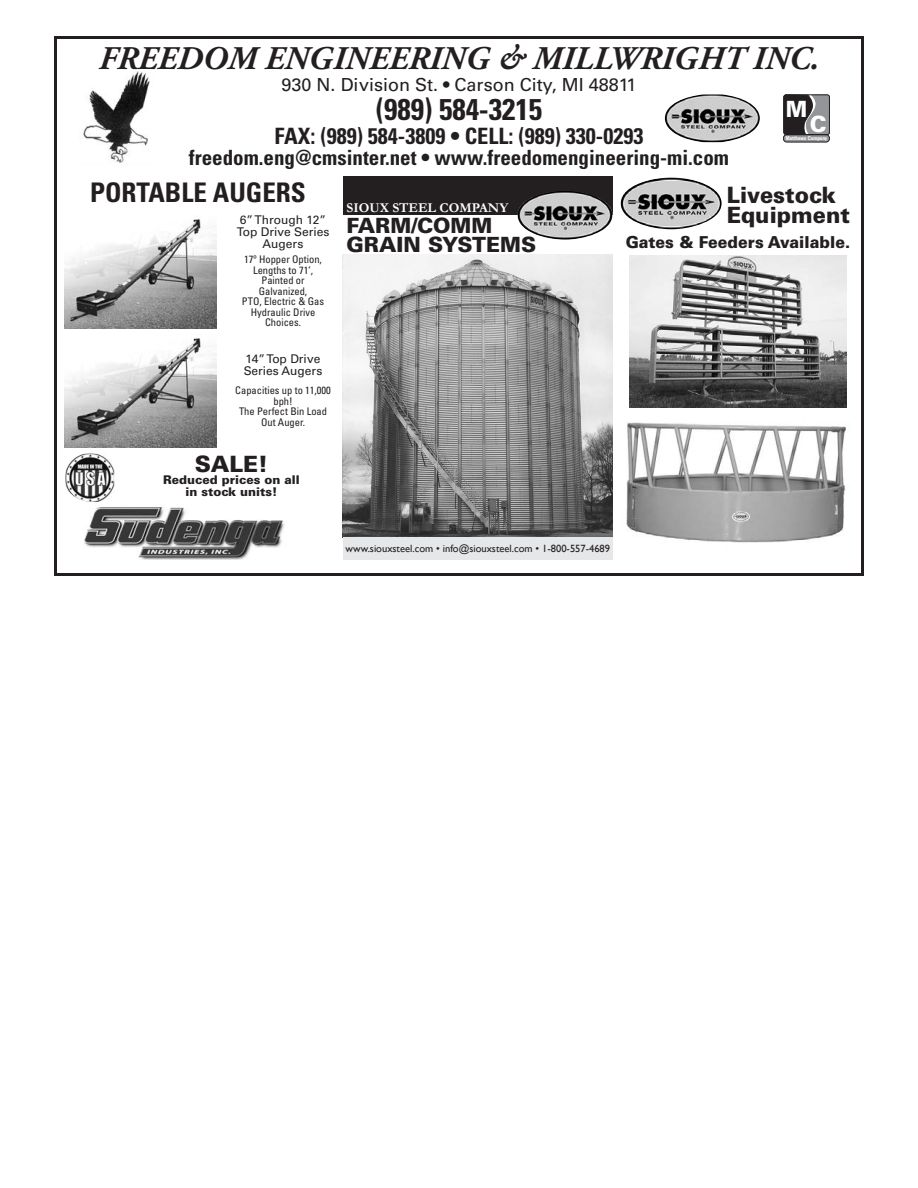
<style>
.page{position:relative;width:918px;height:1188px;background:#fff}
.page>*{position:absolute;margin:0;border:0;box-sizing:border-box;transform-origin:0 0}
.t1{font:italic 700 33px "Adobe Garamond Pro";color:#231f20}
.t2{font:700 condensed 30px "Univers";color:#231f20}
.t3{font:700 condensed 27px "Univers";color:#231f20}
.t4{font:700 condensed 22.5px "Univers";color:#231f20}
.t5{font:900 22.5px "Univers";color:#231f20;scale:.96 1}
.t6{font:900 22.5px "Univers";color:#231f20}
.t7{font:900 22.35px "Univers";color:#fff}
.t8{font:700 condensed 21px "Univers";color:#231f20}
.t9{font:900 21px "Univers";color:#231f20}
.t10{font:18px "Univers";color:#231f20}
.t11{font:900 16.5px "Univers";color:#231f20;scale:.96 1}
.t12{font:700 13.5px "Garamond";color:#fff}
.t13{font:12px/12px "Univers";color:#231f20;text-align:center}
.t14{font:900 12px "Univers";color:#231f20}
.t15{font:condensed 10.5px/10.5px "Univers";color:#231f20;text-align:center}
.t16{font:10.5px "Gill Sans";color:#231f20}
.t17{font:900 5.25px "Univers";color:#fff;scale:.74 1}
</style>
<div class="page">
<div style="left:54px;top:36px;width:810px;height:540px;border:3px solid #231f20"></div>
<div style="left:783px;top:135px;width:46px;height:7px;background:#939598;border-radius:4px"></div>
<div style="left:783px;top:134px;width:47px;height:8px;border:1px solid #231f20;border-radius:4px"></div>
<svg style="left:783px;top:94px;width:47px;height:41px;background:#565456"></svg>
<img style="left:83px;top:72px;width:67px;height:91px">
<img style="left:665px;top:94px;width:95px;height:48px">
<img style="left:343px;top:255px;width:270px;height:282px">
<div style="left:343px;top:537px;width:270px;height:23px;background:#e6e7e9"></div>
<div style="left:343px;top:176px;width:270px;height:39px;background:#231f20"></div>
<img style="left:518px;top:191px;width:95px;height:49px">
<img style="left:64px;top:219px;width:152px;height:109px">
<img style="left:64px;top:338px;width:153px;height:109px">
<img style="left:65px;top:454px;width:49px;height:48px">
<img style="left:84px;top:507px;width:201px;height:53px">
<img style="left:626px;top:407px;width:221px;height:136px">
<img style="left:629px;top:256px;width:218px;height:151px">
<img style="left:621px;top:177px;width:101px;height:52px">
<p class="t1" style="left:99px;top:39px;width:722px">FREEDOM ENGINEERING &amp; MILLWRIGHT INC.</p>
<p class="t10" style="left:282px;top:74px;width:356px">930 N. Division St. • Carson City, MI 48811</p>
<p class="t2" style="left:376px;top:91px;width:168px">(989) 584-3215</p>
<p class="t4" style="left:275px;top:122px;width:370px">FAX: (989) 584-3809 • CELL: (989) 330-0293</p>
<p class="t8" style="left:189px;top:145px;width:542px">freedom.eng@cmsinter.net • www.freedomengineering-mi.com</p>
<p class="t7" style="left:786px;top:95px;width:23px">M</p>
<p class="t7" style="left:810px;top:110px;width:18px">C</p>
<p class="t17" style="left:786px;top:135px;width:58px">Matthews Company</p>
<p class="t3" style="left:90px;top:176px;width:217px">PORTABLE AUGERS</p>
<p class="t13" style="left:237px;top:214px;width:94px">6” Through 12”<br>Top Drive Series<br>Augers</p>
<p class="t15" style="left:244px;top:254px;width:79px">17º Hopper Option,</p>
<p class="t15" style="left:253px;top:265px;width:62px">Lengths to 71’,</p>
<p class="t15" style="left:262px;top:275px;width:45px">Painted or</p>
<p class="t15" style="left:259px;top:286px;width:50px">Galvanized,</p>
<p class="t15" style="left:242px;top:296px;width:84px">PTO, Electric &amp; Gas</p>
<p class="t15" style="left:251px;top:307px;width:66px">Hydraulic Drive<br>Choices.</p>
<p class="t13" style="left:244px;top:353px;width:80px;text-align:left">14” Top Drive<br>Series Augers</p>
<p class="t15" style="left:235px;top:385px;width:97px">Capacities up to 11,000 bph!</p>
<p class="t15" style="left:239px;top:406px;width:90px">The Perfect Bin Load<br>Out Auger.</p>
<p class="t6" style="left:195px;top:450px;width:75px">SALE!</p>
<p class="t14" style="left:163px;top:472px;width:138px">Reduced prices on all</p>
<p class="t14" style="left:186px;top:484px;width:94px">in stock units!</p>
<p class="t12" style="left:346px;top:199px;width:163px">SIOUX STEEL COMPANY</p>
<p class="t9" style="left:346px;top:212px;width:148px">FARM/COMM</p>
<p class="t9" style="left:346px;top:232px;width:191px">GRAIN SYSTEMS</p>
<p class="t5" style="left:727px;top:181px;width:115px">Livestock</p>
<p class="t5" style="left:727px;top:200px;width:130px">Equipment</p>
<p class="t11" style="left:626px;top:232px;width:235px">Gates &amp; Feeders Available.</p>
<p class="t16" style="left:346px;top:543px;width:266px">www.siouxsteel.com • info@siouxsteel.com • 1-800-557-4689</p>
</div>
